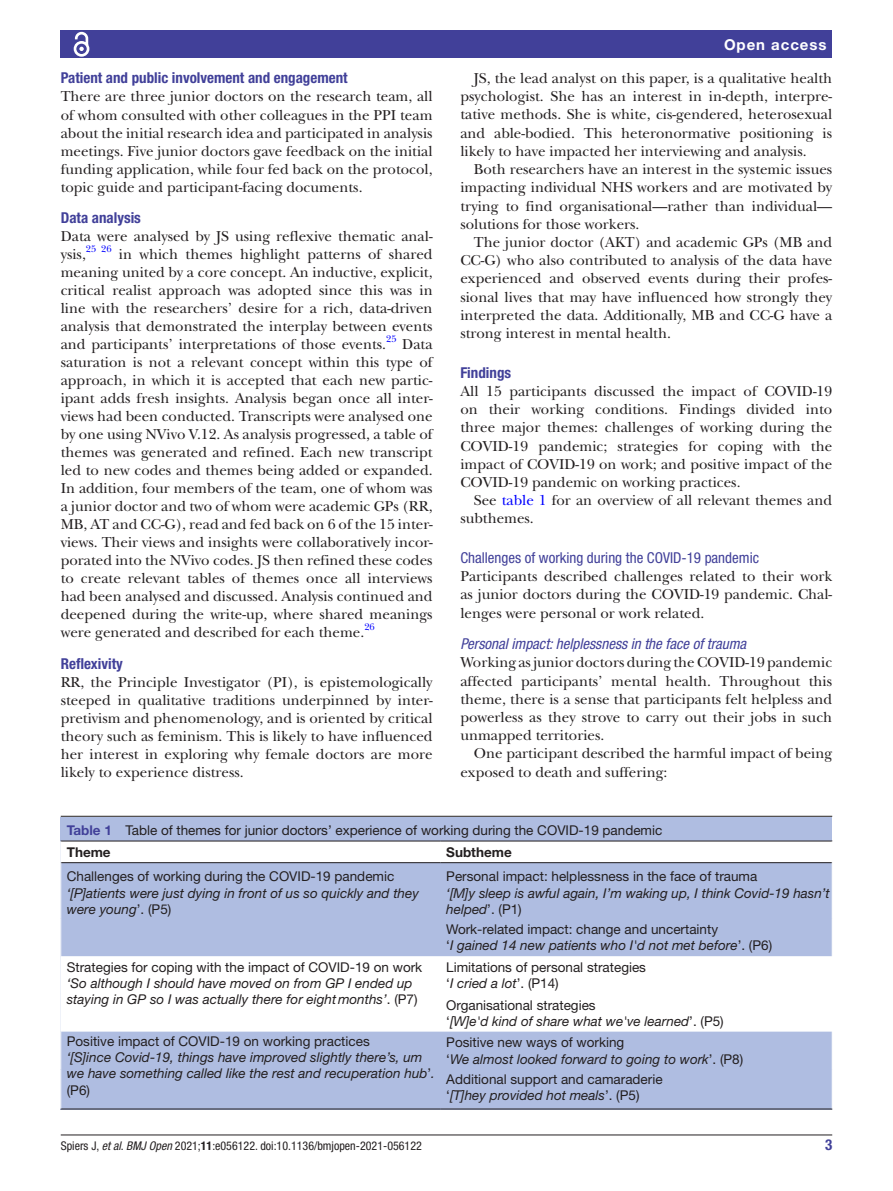
<style>
.page{position:relative;width:893px;height:1191px;background:#fff}
.page>*{position:absolute;margin:0;border:0;box-sizing:border-box;transform-origin:0 0}
.t1{font:15px/18px "New Baskerville";color:#231f20;text-align:justify}
.t2{font:700 condensed 15px "Helvetica Neue LT Std";color:#414099}
.t3{font:condensed 15px "Helvetica Neue LT Std";color:#414099}
.t4{font:italic condensed 15px "Helvetica Neue LT Std";color:#414099}
.t5{font:700 15px "Helvetica Neue LT Std";letter-spacing:.065em;color:#fff}
.t6{font:italic 13.5px/16.2px "Helvetica Neue LT Std";color:#231f20}
.t7{font:13.5px/16.2px "Helvetica Neue LT Std";color:#231f20}
.t8{font:700 13.5px "Helvetica Neue LT Std";color:#231f20}
.t9{font:condensed 12px "Helvetica Neue LT Std";color:#231f20}
.t10{font:9.9px "New Baskerville";color:#00f}
.s1{color:#00f}
.s2{font-weight:700;color:#414099}
.s3{font-weight:700}
.s4{font-style:normal}
.s5{font-style:italic}
</style>
<div class="page">
<hr style="left:61px;top:1134px;width:771px;height:1px;background:#231f20">
<div style="left:61px;top:31px;width:771px;height:27px;background:#414099"></div>
<svg style="left:73px;top:31px;width:17px;height:26px"></svg>
<div style="left:61px;top:816px;width:771px;height:293px;background:#afbde1"></div>
<hr style="left:61px;top:816px;width:771px;height:1px;background:#231f20">
<div style="left:61px;top:841px;width:771px;height:21px;background:#fff"></div>
<svg style="left:61px;top:863px;width:771px;height:245px"></svg>
<hr style="left:61px;top:1108px;width:379px;height:1px;background:#231f20">
<hr style="left:61px;top:840px;width:379px;height:1px;background:#231f20">
<hr style="left:61px;top:862px;width:379px;height:1px;background:#231f20">
<hr style="left:440px;top:840px;width:392px;height:1px;background:#231f20">
<hr style="left:440px;top:862px;width:392px;height:1px;background:#231f20">
<hr style="left:440px;top:1108px;width:392px;height:1px;background:#231f20">
<svg style="left:60px;top:841px;width:1px;height:21px"></svg>
<p class="t2" style="left:61px;top:69px;width:288px">Patient and public involvement and engagement</p>
<p class="t1" style="left:61px;top:88px;width:373px">There are three junior doctors on the research team, all of whom consulted with other colleagues in the PPI team about the initial research idea and participated in analysis meetings. Five junior doctors gave feedback on the initial funding application, while four fed back on the protocol, topic guide and participant-facing documents.</p>
<p class="t2" style="left:61px;top:209px;width:82px">Data analysis</p>
<p class="t1" style="left:61px;top:227px;width:373px">Data were analysed by JS using reflexive thematic anal&shy;ysis,</p>
<p class="t10" style="left:86px;top:243px;width:27px">25 26</p>
<p class="t1" style="left:61px;top:245px;width:373px;text-indent:58px">in which themes highlight patterns of shared meaning united by a core concept. An inductive, explicit, critical realist approach was adopted since this was in line with the researchers’ desire for a rich, data-driven analysis that demonstrated the interplay between events and participants’ interpretations of those events.</p>
<p class="t10" style="left:386px;top:333px;width:12px">25</p>
<p class="t1" style="left:61px;top:335px;width:373px;text-indent:342px">Data saturation is not a relevant concept within this type of approach, in which it is accepted that each new partic&shy;ipant adds fresh insights. Analysis began once all inter&shy;views had been conducted. Transcripts were analysed one by one using NVivo V.12. As analysis progressed, a table of themes was generated and refined. Each new transcript led to new codes and themes being added or expanded.<br>In addition, four members of the team, one of whom was a junior doctor and two of whom were academic GPs (RR, MB, AT and CC-G), read and fed back on 6 of the 15 inter&shy;views. Their views and insights were collaboratively incor&shy;porated into the NVivo codes. JS then refined these codes to create relevant tables of themes once all interviews had been analysed and discussed. Analysis continued and deepened during the write-up, where shared meanings were generated and described for each theme.</p>
<p class="t10" style="left:364px;top:621px;width:12px">26</p>
<p class="t2" style="left:61px;top:654px;width:64px">Reflexivity</p>
<p class="t1" style="left:61px;top:673px;width:373px">RR, the Principle Investigator (PI), is epistemologically steeped in qualitative traditions underpinned by inter&shy;pretivism and phenomenology, and is oriented by critical theory such as feminism. This is likely to have influenced her interest in exploring why female doctors are more likely to experience distress.</p>
<p class="t5" style="left:724px;top:35px;width:104px">Open access</p>
<p class="t1" style="left:460px;top:69px;width:373px;text-indent:13px">JS, the lead analyst on this paper, is a qualitative health psychologist. She has an interest in in-depth, interpre&shy;tative methods. She is white, cis-gendered, heterosexual and able-bodied. This heteronormative positioning is likely to have impacted her interviewing and analysis.</p>
<p class="t1" style="left:460px;top:160px;width:373px;text-indent:13px">Both researchers have an interest in the systemic issues impacting individual NHS workers and are motivated by trying to find organisational—rather than individual— solutions for those workers.</p>
<p class="t1" style="left:460px;top:233px;width:373px;text-indent:14px">The junior doctor (AKT) and academic GPs (MB and CC-G) who also contributed to analysis of the data have experienced and observed events during their profes&shy;sional lives that may have influenced how strongly they interpreted the data. Additionally, MB and CC-G have a strong interest in mental health.</p>
<p class="t2" style="left:460px;top:363px;width:52px">Findings</p>
<p class="t1" style="left:460px;top:382px;width:373px">All 15 participants discussed the impact of COVID-19 on their working conditions. Findings divided into three major themes: challenges of working during the COVID-19 pandemic; strategies for coping with the impact of COVID-19 on work; and positive impact of the COVID-19 pandemic on working practices.</p>
<p class="t1" style="left:460px;top:491px;width:373px;text-indent:13px">See <span class="s1">table 1</span> for an overview of all relevant themes and subthemes.</p>
<p class="t3" style="left:460px;top:549px;width:300px">Challenges of working during the COVID-19 pandemic</p>
<p class="t1" style="left:460px;top:567px;width:373px">Participants described challenges related to their work as junior doctors during the COVID-19 pandemic. Chal&shy;lenges were personal or work related.</p>
<p class="t4" style="left:460px;top:635px;width:287px">Personal impact: helplessness in the face of trauma</p>
<p class="t1" style="left:460px;top:653px;width:373px">Working as junior doctors during the COVID-19 pandemic affected participants’ mental health. Throughout this theme, there is a sense that participants felt helpless and powerless as they strove to carry out their jobs in such unmapped territories.</p>
<p class="t1" style="left:460px;top:744px;width:373px;text-indent:14px">One participant described the harmful impact of being exposed to death and suffering:</p>
<p class="t7" style="left:67px;top:818px;width:597px;line-height:22px"><span class="s2">Table 1</span> Table of themes for junior doctors’ experience of working during the COVID-19 pandemic<br><span class="s3">Theme</span></p>
<p class="t8" style="left:446px;top:843px;width:67px">Subtheme</p>
<p class="t7" style="left:67px;top:868px;width:329px">Challenges of working during the COVID-19 pandemic</p>
<p class="t6" style="left:67px;top:884px;width:354px">‘[P]atients were just dying in front of us so quickly and they were young<span class="s4">’. (P5)</span></p>
<p class="t7" style="left:67px;top:958px;width:357px">Strategies for coping with the impact of COVID-19 on work</p>
<p class="t6" style="left:67px;top:974px;width:352px">‘So although I should have moved on from GP I ended up staying in GP so I was actually there for eightmonths’<span class="s4">. (P7)</span></p>
<p class="t7" style="left:67px;top:1032px;width:305px">Positive impact of COVID-19 on working practices</p>
<p class="t6" style="left:67px;top:1049px;width:370px">‘[S]ince Covid-19, things have improved slightly there’s, um we have something called like the rest and recuperation hub<span class="s4">’</span>. <span class="s4">(P6)</span></p>
<p class="t7" style="left:446px;top:868px;width:313px">Personal impact: helplessness in the face of trauma</p>
<p class="t6" style="left:446px;top:884px;width:385px">‘[M]y sleep is awful again, I’m waking up, I think Covid-19 hasn’t helped<span class="s4">’. (P1)</span></p>
<p class="t7" style="left:446px;top:920px;width:327px">Work-related impact: change and uncertainty<br>‘<span class="s5">I gained 14 new patients who I'd not met before</span>’. (P6)</p>
<p class="t7" style="left:446px;top:958px;width:201px">Limitations of personal strategies ‘<span class="s5">I cried a lot</span>’. (P14)</p>
<p class="t6" style="left:446px;top:996px;width:279px"><span class="s4">Organisational strategies<br>‘</span>[W]e'd kind of share what we've learned<span class="s4">’. (P5)</span></p>
<p class="t6" style="left:446px;top:1034px;width:299px"><span class="s4">Positive new ways of working<br>‘</span>We almost looked forward to going to work<span class="s4">’. (P8)</span></p>
<p class="t7" style="left:446px;top:1070px;width:218px">Additional support and camaraderie ‘<span class="s5">[T]hey provided hot meals</span>’. (P5)</p>
<p class="t9" style="left:61px;top:1138px;width:363px">Spiers J, <span class="s5">et al</span>. <span class="s5">BMJ Open</span> 2021;<span class="s3">11</span>:e056122. doi:10.1136/bmjopen-2021-056122</p>
<p class="t2" style="left:825px;top:1135px;width:9px">3</p>
</div>
